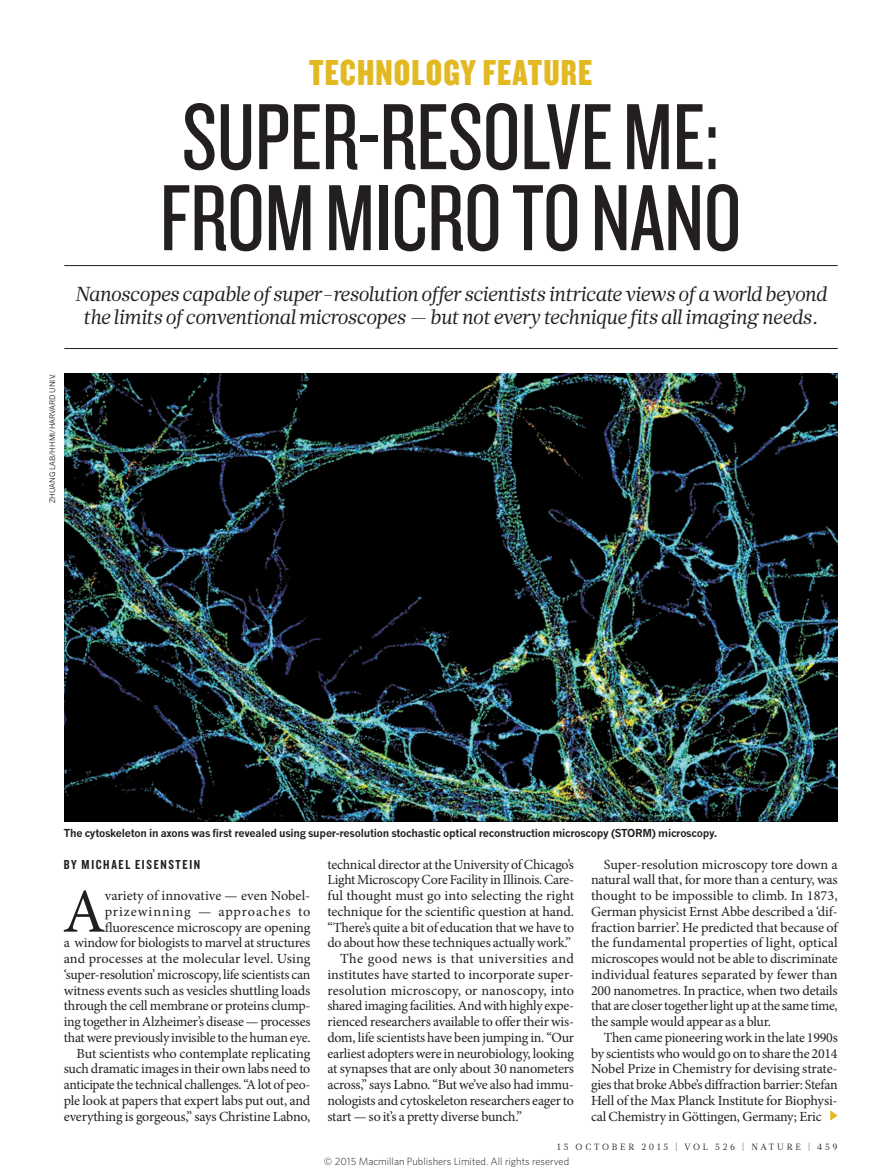
<style>
.page{position:relative;width:893px;height:1174px;background:#fff}
.page>*{position:absolute;margin:0;border:0;box-sizing:border-box;transform-origin:0 0}
.TECH_FEAT_HEAD{font:97.5px "Knockout 28 Junior Feathrwt";letter-spacing:-.005em;color:#231f20}
.BODY_DROP_CAP{font:62.4px "Minion Pro";color:#231f20}
.t1{font:37.5px "Knockout 69 Full Liteweight";letter-spacing:.03em;color:#e3b923}
.INTRO{font:italic 20.25px/23.7px "Glosa Math";color:#231f20;text-align:center}
.BODY_INDENT{font:13.95px/15.8px "Minion Pro";letter-spacing:-.02em;color:#231f20;text-align:justify}
.BODY_DROP_CAP-2{font:13.95px/15.8px "Minion Pro";letter-spacing:-.015em;color:#231f20;text-align:right}
.AUTHOR_BYLINE{font:13.5px "Knockout 49 Liteweight";letter-spacing:.12em;color:#231f20}
.PIC_CAPTION{font:700 10.8px "News Gothic MTOT";letter-spacing:-.02em;color:#231f20}
.t2{font:300 10.5px "Whitney";color:#231f20}
.t3{font:9px "Glosa Math";letter-spacing:.3em;color:#231f20}
.PIC_CREDIT{font:7.5px "News Gothic MTOT";color:#231f20}
</style>
<div class="page">
<img style="left:64px;top:374px;width:774px;height:447px">
<svg style="left:830px;top:1110px;width:8px;height:10px"></svg>
<hr style="left:64px;top:265px;width:774px;height:1px;background:#231f20">
<hr style="left:64px;top:348px;width:774px;height:1px;background:#231f20">
<p class="PIC_CREDIT" style="left:48px;top:503px;width:131px;rotate:-90deg">ZHUANG LAB/HHMI/HARVARD UNIV.</p>
<h3 class="t1" style="left:309px;top:49px;width:285px">TECHNOLOGY FEATURE</h3>
<p class="TECH_FEAT_HEAD" style="left:182px;top:77px;width:539px">SUPER-RESOLVE ME:</p>
<p class="TECH_FEAT_HEAD" style="left:160px;top:158px;width:583px">FROM MICRO TO NANO</p>
<p class="INTRO" style="left:75px;top:282px;width:754px">Nanoscopes capable of super-resolution offer scientists intricate views of a world beyond the limits of conventional microscopes — but not every technique fits all imaging needs.</p>
<p class="PIC_CAPTION" style="left:64px;top:826px;width:655px">The cytoskeleton in axons was first revealed using super-resolution stochastic optical reconstruction microscopy (STORM) microscopy.</p>
<p class="AUTHOR_BYLINE" style="left:64px;top:855px;width:138px">BY MICHAEL EISENSTEIN</p>
<p class="BODY_DROP_CAP" style="left:63px;top:870px;width:45px">A</p>
<p class="BODY_DROP_CAP-2" style="left:64px;top:888px;width:248px">variety of innovative — even Nobel&shy;prizewinning — approaches to fluorescence microscopy are opening<br>a window for biologists to marvel at structures and processes at the molecular level. Using ‘super-resolution’ microscopy, life scientists can witness events such as vesicles shuttling loads through the cell membrane or proteins clump&shy;ing together in Alzheimer’s disease — processes that were previously invisible to the human eye.</p>
<p class="BODY_INDENT" style="left:64px;top:1045px;width:248px;text-indent:13px">But scientists who contemplate replicating such dramatic images in their own labs need to anticipate the technical challenges. “A lot of peo&shy;ple look at papers that expert labs put out, and everything is gorgeous,” says Christine Labno,</p>
<p class="BODY_INDENT" style="left:327px;top:856px;width:248px">technical director at the University of Chicago’s Light Microscopy Core Facility in Illinois. Care&shy;ful thought must go into selecting the right technique for the scientific question at hand. “There’s quite a bit of education that we have to do about how these techniques actually work.”</p>
<p class="BODY_INDENT" style="left:327px;top:951px;width:248px;text-indent:13px">The good news is that universities and institutes have started to incorporate super&shy;resolution microscopy, or nanoscopy, into shared imaging facilities. And with highly expe&shy;rienced researchers available to offer their wis&shy;dom, life scientists have been jumping in. “Our earliest adopters were in neurobiology, looking at synapses that are only about 30 nanometers across,” says Labno. “But we’ve also had immu&shy;nologists and cytoskeleton researchers eager to start — so it’s a pretty diverse bunch.”</p>
<p class="BODY_INDENT" style="left:591px;top:856px;width:248px;text-indent:13px">Super-resolution microscopy tore down a natural wall that, for more than a century, was thought to be impossible to climb. In 1873, German physicist Ernst Abbe described a ‘dif&shy;fraction barrier’. He predicted that because of the fundamental properties of light, optical microscopes would not be able to discriminate individual features separated by fewer than 200 nanometres. In practice, when two details that are closer together light up at the same time, the sample would appear as a blur.</p>
<p class="BODY_INDENT" style="left:591px;top:1029px;width:248px;text-indent:13px">Then came pioneering work in the late 1990s by scientists who would go on to share the 2014<br>Nobel Prize in Chemistry for devising strate&shy;gies that broke Abbe’s diffraction barrier: Stefan Hell of the Max Planck Institute for Biophysi&shy;cal Chemistry in Göttingen, Germany; Eric</p>
<p class="t3" style="left:557px;top:1141px;width:282px">15 OCTOBER 2015 | VOL 526 | NATURE | 459</p>
<p class="t2" style="left:324px;top:1154px;width:247px">© 2015 Macmillan Publishers Limited. All rights reserved</p>
</div>
